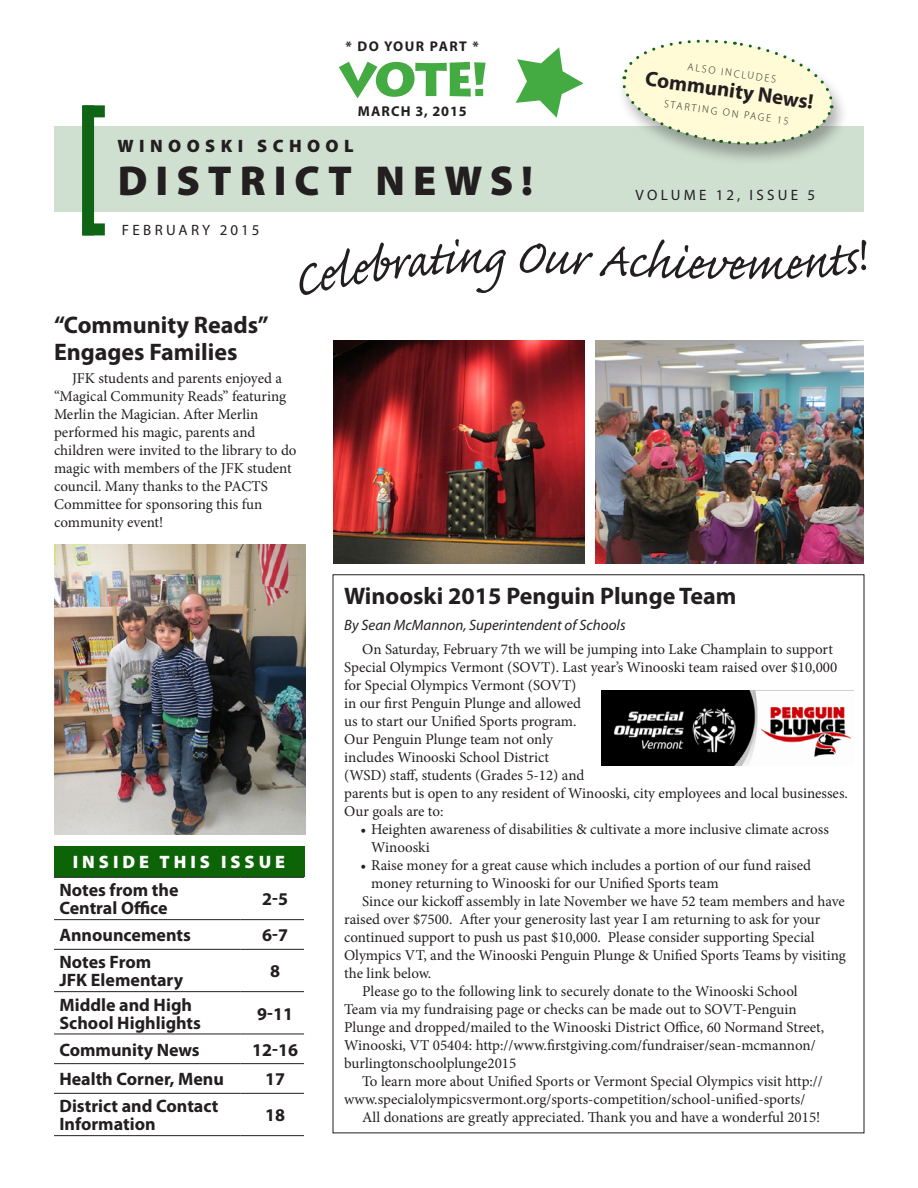
<style>
.page{position:relative;width:918px;height:1188px;background:#fff}
.page>*{position:absolute;margin:0;border:0;box-sizing:border-box;transform-origin:0 0}
.HEAD{font:61.95px "Caflisch Script Pro";color:#231f20}
.t1{font:900 42px "Myriad Pro";letter-spacing:.19em;color:#231f20}
.HEAD-2{font:700 24px/27px "Myriad Pro";color:#231f20}
.HEAD-3{font:700 21px "Myriad Pro";color:#231f20}
.t2{font:700 18px/18px "Myriad Pro";color:#231f20}
.t3{font:900 18px "Myriad Pro";letter-spacing:.22em;color:#fff}
.t4{font:900 18px "Myriad Pro";letter-spacing:.3em;color:#231f20}
.BODY{font:15px/18px "Minion Pro";color:#231f20}
.BYLINE{font:italic 15px "Myriad Pro";color:#231f20}
.t5{font:15px "Myriad Pro";letter-spacing:.22em;color:#231f20}
.HEAD-4{font:700 14.25px "Myriad Pro";letter-spacing:.075em;color:#231f20}
.HEAD-5{font:700 14.1px "Myriad Pro";letter-spacing:.1em;color:#231f20}
.HEAD-6{font:300 10.5px "Myriad Pro";color:#231f20}
</style>
<div class="page">
<div style="left:54px;top:846px;width:250px;height:31px;background:#0d6406"></div>
<div style="left:54px;top:126px;width:810px;height:85px;background:#cfe0d0"></div>
<div style="left:82px;top:105px;width:12px;height:130px;background:#106416"></div>
<div style="left:83px;top:223px;width:22px;height:12px;background:#106416"></div>
<div style="left:83px;top:105px;width:22px;height:12px;background:#106416"></div>
<div style="left:616px;top:39px;width:233px;height:128px;background:#231f20;opacity:.35"></div>
<svg style="left:620px;top:39px;width:215px;height:110px"></svg>
<svg style="left:339px;top:62px;width:147px;height:36px"></svg>
<svg style="left:516px;top:47px;width:67px;height:71px"></svg>
<img style="left:602px;top:691px;width:249px;height:74px">
<img style="left:595px;top:340px;width:269px;height:224px">
<img style="left:54px;top:544px;width:252px;height:290px">
<img style="left:333px;top:340px;width:252px;height:224px">
<hr style="left:54px;top:877px;width:187px;height:1px;background:#231f20">
<hr style="left:241px;top:877px;width:63px;height:1px;background:#231f20">
<hr style="left:54px;top:919px;width:187px;height:1px;background:#231f20">
<hr style="left:241px;top:919px;width:63px;height:1px;background:#231f20">
<hr style="left:54px;top:949px;width:187px;height:1px;background:#231f20">
<hr style="left:241px;top:949px;width:63px;height:1px;background:#231f20">
<hr style="left:54px;top:991px;width:187px;height:1px;background:#231f20">
<hr style="left:241px;top:991px;width:63px;height:1px;background:#231f20">
<hr style="left:54px;top:1034px;width:187px;height:1px;background:#231f20">
<hr style="left:241px;top:1034px;width:63px;height:1px;background:#231f20">
<hr style="left:54px;top:1063px;width:187px;height:1px;background:#231f20">
<hr style="left:241px;top:1063px;width:63px;height:1px;background:#231f20">
<hr style="left:54px;top:1093px;width:187px;height:1px;background:#231f20">
<hr style="left:241px;top:1093px;width:63px;height:1px;background:#231f20">
<hr style="left:54px;top:1135px;width:187px;height:1px;background:#231f20">
<hr style="left:241px;top:1135px;width:63px;height:1px;background:#231f20">
<p class="HEAD-5" style="left:345px;top:37px;width:135px">* DO YOUR PART *</p>
<p class="HEAD-4" style="left:358px;top:102px;width:110px">MARCH 3, 2015</p>
<p class="t4" style="left:118px;top:134px;width:238px">WINOOSKI SCHOOL</p>
<p class="t1" style="left:118px;top:153px;width:417px">DISTRICT NEWS!</p>
<p class="t5" style="left:122px;top:221px;width:139px">FEBRUARY 2015</p>
<p class="HEAD-6" style="left:689px;top:60px;width:91px;rotate:8deg">ALSO INCLUDES</p>
<p class="HEAD-3" style="left:647px;top:65px;width:171px;rotate:8deg">Community News!</p>
<p class="HEAD-6" style="left:665px;top:97px;width:127px;rotate:8deg">STARTING ON PAGE 15</p>
<p class="t5" style="left:636px;top:186px;width:181px">VOLUME 12, ISSUE 5</p>
<p class="HEAD-2" style="left:54px;top:311px;width:216px">“Community Reads”<br>Engages Families</p>
<p class="BODY" style="left:54px;top:370px;width:244px;text-indent:18px">JFK students and parents enjoyed a “Magical Community Reads” featuring Merlin the Magician. After Merlin performed his magic, parents and children were invited to the library to do magic with members of the JFK student council. Many thanks to the PACTS Committee for sponsoring this fun community event!</p>
<p class="t3" style="left:73px;top:850px;width:214px">INSIDE THIS ISSUE</p>
<p class="t2" style="left:59px;top:881px;width:121px">Notes from the<br>Central Office</p>
<p class="t2" style="left:262px;top:890px;width:28px">2-5</p>
<p class="t2" style="left:59px;top:926px;width:133px">Announcements</p>
<p class="t2" style="left:262px;top:926px;width:28px">6-7</p>
<p class="t2" style="left:59px;top:953px;width:125px">Notes From<br>JFK Elementary</p>
<p class="t2" style="left:270px;top:962px;width:11px">8</p>
<p class="t2" style="left:59px;top:995px;width:143px">Middle and High<br>School Highlights</p>
<p class="t2" style="left:257px;top:1004px;width:38px">9-11</p>
<p class="t2" style="left:59px;top:1040px;width:142px">Community News</p>
<p class="t2" style="left:252px;top:1040px;width:48px">12-16</p>
<p class="t2" style="left:59px;top:1070px;width:166px">Health Corner, Menu</p>
<p class="t2" style="left:265px;top:1070px;width:21px">17</p>
<p class="t2" style="left:59px;top:1097px;width:161px">District and Contact<br>Information</p>
<p class="t2" style="left:265px;top:1106px;width:21px">18</p>
<p class="HEAD" style="left:483px;top:225px;width:22px">g</p>
<p class="HEAD" style="left:516px;top:225px;width:174px;rotate:2deg">Our Achi</p>
<p class="HEAD" style="left:726px;top:232px;width:22px">e</p>
<p class="HEAD-2" style="left:344px;top:582px;width:394px">Winooski 2015 Penguin Plunge Team</p>
<p class="BYLINE" style="left:344px;top:616px;width:283px">By Sean McMannon, Superintendent of Schools</p>
<p class="BODY" style="left:344px;top:640px;width:505px;text-indent:18px">On Saturday, February 7th we will be jumping into Lake Champlain to support Special Olympics Vermont (SOVT). Last year’s Winooski team raised over $10,000 for Special Olympics Vermont (SOVT)<br>in our first Penguin Plunge and allowed<br>us to start our Unified Sports program.<br>Our Penguin Plunge team not only<br>includes Winooski School District<br>(WSD) staff, students (Grades 5-12) and<br>parents but is open to any resident of Winooski, city employees and local businesses.<br>Our goals are to:</p>
<p class="BODY" style="left:371px;top:820px;width:459px;text-indent:-11px">• Heighten awareness of disabilities &amp; cultivate a more inclusive climate across<br>Winooski</p>
<p class="BODY" style="left:371px;top:856px;width:441px;text-indent:-11px">• Raise money for a great cause which includes a portion of our fund raised money returning to Winooski for our Unified Sports team</p>
<p class="BODY" style="left:344px;top:892px;width:503px;text-indent:18px">Since our kickoff assembly in late November we have 52 team members and have raised over $7500. After your generosity last year I am returning to ask for your continued support to push us past $10,000. Please consider supporting Special Olympics VT, and the Winooski Penguin Plunge &amp; Unified Sports Teams by visiting the link below.</p>
<p class="BODY" style="left:344px;top:982px;width:482px;text-indent:18px">Please go to the following link to securely donate to the Winooski School Team via my fundraising page or checks can be made out to SOVT-Penguin Plunge and dropped/mailed to the Winooski District Office, 60 Normand Street, Winooski, VT 05404: http://www.firstgiving.com/fundraiser/sean-mcmannon/ burlingtonschoolplunge2015</p>
<p class="BODY" style="left:344px;top:1072px;width:480px;text-indent:18px">To learn more about Unified Sports or Vermont Special Olympics visit http:// www.specialolympicsvermont.org/sports-competition/school-unified-sports/</p>
<p class="BODY" style="left:362px;top:1108px;width:460px">All donations are greatly appreciated. Thank you and have a wonderful 2015!</p>
</div>
